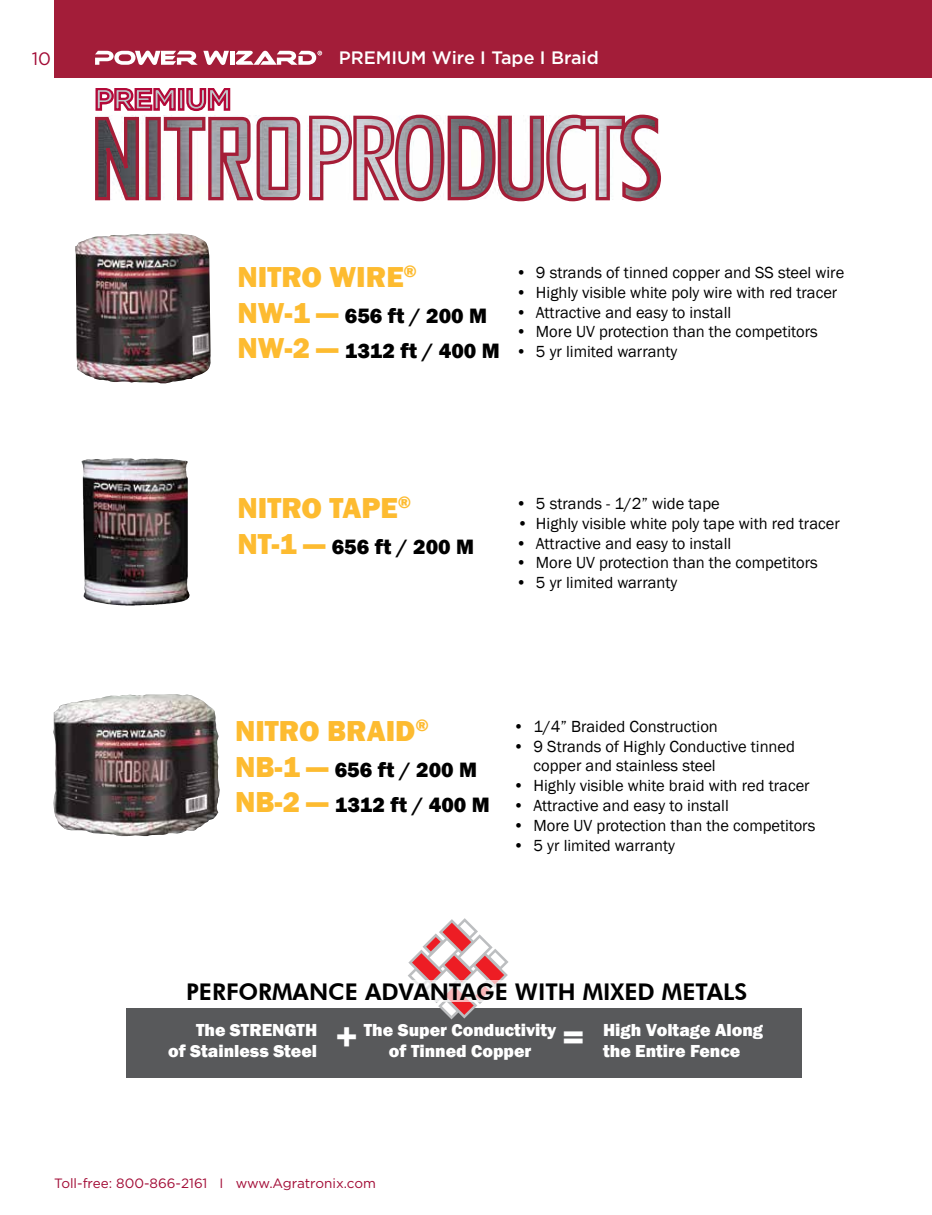
<style>
.page{position:relative;width:932px;height:1215px;background:#fff}
.page>*{position:absolute;margin:0;border:0;box-sizing:border-box;transform-origin:0 0}
.t1{font:800 38.4px "Franklin Gothic";color:#fff}
.t2{font:800 29.7px "Franklin Gothic";color:#fdbb30}
.t3{font:800 22.95px "Futura BT";color:#000}
.t4{font:800 21.45px/35.7px "Franklin Gothic";color:#000}
.t5{font:500 18px "Gotham";color:#fff}
.t6{font:18px "Gotham";color:#a20b35}
.t7{font:800 17.85px/21.5px "Franklin Gothic";color:#fff;text-align:right}
.t8{font:16.5px/19.8px "Franklin Gothic";color:#000}
.t9{font:13.5px "Gotham";color:#a20b35}
.s1{font-size:29.7px;color:#fdbb30}
</style>
<div class="page">
<img style="left:75px;top:233px;width:135px;height:150px">
<img style="left:81px;top:458px;width:109px;height:148px">
<div style="left:126px;top:1008px;width:675px;height:70px;background:#58595b"></div>
<svg style="left:408px;top:918px;width:101px;height:102px"></svg>
<svg style="left:408px;top:980px;width:101px;height:21px"></svg>
<img style="left:53px;top:694px;width:167px;height:142px">
<div style="left:55px;top:0;width:877px;height:78px;background:#a31d39"></div>
<svg style="left:95px;top:51px;width:134px;height:14px"></svg>
<hr style="left:230px;top:51px;width:4px;height:14px;background:#fff">
<svg style="left:235px;top:51px;width:87px;height:14px"></svg>
<svg style="left:95px;top:88px;width:205px;height:112px"></svg>
<svg style="left:309px;top:115px;width:352px;height:86px"></svg>
<p class="t6" style="left:32px;top:47px;width:21px">10</p>
<p class="t5" style="left:339px;top:45px;width:261px">PREMIUM Wire I Tape I Braid</p>
<h2 class="t2" style="left:237px;top:258px;width:181px">NITRO WIRE<sup>®</sup></h2>
<h3 class="t4" style="left:237px;top:298px;width:264px"><span class="s1">NW-1 —</span> 656 ft / 200 M<br><span class="s1">NW-2 —</span> 1312 ft / 400 M</h3>
<p class="t8" style="left:515px;top:263px;width:330px">• 9 strands of tinned copper and SS steel wire</p>
<p class="t8" style="left:515px;top:283px;width:323px">• Highly visible white poly wire with red tracer</p>
<p class="t8" style="left:515px;top:303px;width:217px">• Attractive and easy to install</p>
<p class="t8" style="left:515px;top:322px;width:304px">• More UV protection than the competitors</p>
<p class="t8" style="left:515px;top:342px;width:163px">• 5 yr limited warranty</p>
<h2 class="t2" style="left:237px;top:489px;width:175px">NITRO TAPE<sup>®</sup></h2>
<h3 class="t4" style="left:237px;top:529px;width:238px"><span class="s1">NT-1 —</span> 656 ft / 200 M</h3>
<p class="t8" style="left:515px;top:494px;width:205px">• 5 strands - 1/2” wide tape</p>
<p class="t8" style="left:517px;top:514px;width:324px">• Highly visible white poly tape with red tracer</p>
<p class="t8" style="left:515px;top:534px;width:217px">• Attractive and easy to install</p>
<p class="t8" style="left:515px;top:553px;width:304px">• More UV protection than the competitors</p>
<p class="t8" style="left:515px;top:573px;width:163px">• 5 yr limited warranty</p>
<h2 class="t2" style="left:235px;top:712px;width:195px">NITRO BRAID<sup>®</sup></h2>
<h3 class="t4" style="left:235px;top:752px;width:256px"><span class="s1">NB-1 —</span> 656 ft / 200 M<br><span class="s1">NB-2 —</span> 1312 ft / 400 M</h3>
<p class="t8" style="left:513px;top:717px;width:206px">• 1/4” Braided Construction</p>
<p class="t8" style="left:533px;top:737px;width:263px;text-indent:-20px">• 9 Strands of Highly Conductive tinned copper and stainless steel</p>
<p class="t8" style="left:513px;top:776px;width:298px">• Highly visible white braid with red tracer</p>
<p class="t8" style="left:513px;top:796px;width:217px">• Attractive and easy to install</p>
<p class="t8" style="left:513px;top:816px;width:304px">• More UV protection than the competitors</p>
<p class="t8" style="left:513px;top:836px;width:163px">• 5 yr limited warranty</p>
<h3 class="t3" style="left:186px;top:978px;width:562px">PERFORMANCE ADVANTAGE WITH MIXED METALS</h3>
<p class="t7" style="left:168px;top:1019px;width:151px">The STRENGTH<br>of Stainless Steel</p>
<p class="t7" style="left:364px;top:1019px;width:194px;text-align:center">The Super Conductivity of Tinned Copper</p>
<p class="t7" style="left:603px;top:1019px;width:161px">High Voltage Along</p>
<h1 class="t1" style="left:335px;top:1012px;width:24px">+</h1>
<p class="t7" style="left:562px;top:1040px;width:180px"><sup>=</sup> the Entire Fence</p>
<p class="t9" style="left:54px;top:1174px;width:323px">Toll-free: 800-866-2161 I www.Agratronix.com</p>
</div>
